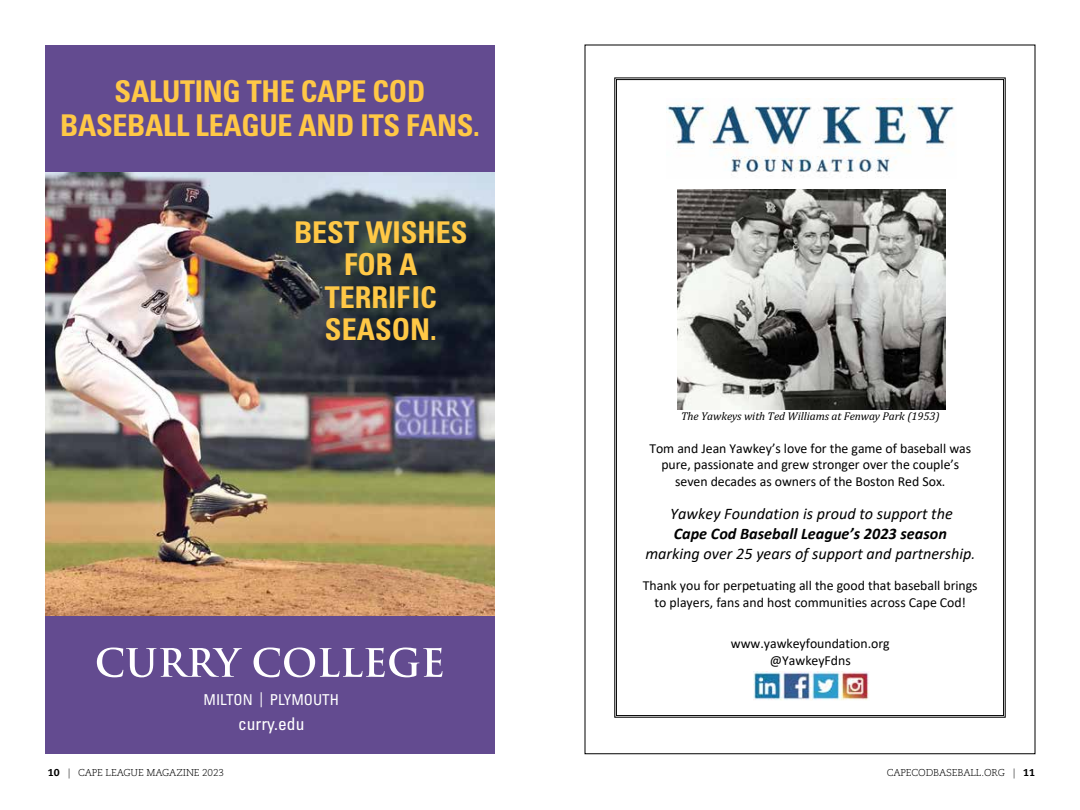
<style>
.page{position:relative;width:1080px;height:810px;background:#fff}
.page>*{position:absolute;margin:0;border:0;box-sizing:border-box;transform-origin:0 0}
.t1{font:700 condensed 30px/32.5px "Univers LT Pro";letter-spacing:-.01em;color:#ffc846;text-align:center}
.t2{font:condensed 17.5px "Univers LT Pro";color:#fff}
.t3{font:italic 16.25px/19.8px "Calibri";color:#000;text-align:center}
.t4{font:condensed 15px "Univers LT Pro";color:#fff}
.t5{font:13.75px/16.8px "Calibri";color:#000;text-align:center}
.t6{font:italic 11.38px "Cambria";letter-spacing:-.005em;color:#000}
.t7{font:300 10px "Caecilia LT Std";letter-spacing:-.01em;color:#000}
.s1{font-weight:700}
.s2{font-size:15px}
.s3{font-weight:800}
</style>
<div class="page">
<img style="left:45px;top:171px;width:450px;height:446px">
<div style="left:45px;top:617px;width:450px;height:137px;background:#634b90"></div>
<div style="left:45px;top:45px;width:450px;height:126px;background:#634b90"></div>
<svg style="left:97px;top:648px;width:145px;height:29px"></svg>
<svg style="left:254px;top:648px;width:188px;height:29px"></svg>
<svg style="left:614px;top:77px;width:392px;height:641px"></svg>
<hr style="left:674px;top:440px;width:3px;height:16px;background:#fff">
<img style="left:666px;top:99px;width:290px;height:79px">
<img style="left:677px;top:190px;width:269px;height:219px">
<img style="left:754px;top:672px;width:115px;height:29px">
<h1 class="t1" style="left:60px;top:74px;width:421px;line-height:33.8px">SALUTING THE CAPE COD<br>BASEBALL LEAGUE AND ITS FANS.</h1>
<h1 class="t1" style="left:294px;top:215px;width:175px">BEST WISHES<br>FOR A<br>TERRIFIC<br>SEASON.</h1>
<p class="t4" style="left:204px;top:691px;width:137px">MILTON | PLYMOUTH</p>
<p class="t2" style="left:238px;top:713px;width:68px">curry.edu</p>
<p class="t6" style="left:681px;top:409px;width:260px">The Yawkeys with Ted Williams at Fenway Park (1953)</p>
<p class="t5" style="left:649px;top:439px;width:323px">Tom and Jean Yawkey’s love for the game of baseball was pure, passionate and grew stronger over the couple’s seven decades as owners of the Boston Red Sox.</p>
<p class="t3" style="left:670px;top:503px;width:284px">Yawkey Foundation is proud to support the</p>
<p class="t3" style="left:645px;top:523px;width:332px"><span class="s1">Cape Cod Baseball League’s 2023 season </span>marking over 25 years of support and partnership<span class="s2">.</span></p>
<p class="t5" style="left:643px;top:577px;width:336px">Thank you for perpetuating all the good that baseball brings to players, fans and host communities across Cape Cod!</p>
<p class="t5" style="left:731px;top:635px;width:160px">www.yawkeyfoundation.org @YawkeyFdns</p>
<p class="t7" style="left:48px;top:767px;width:178px"><span class="s3">10</span> | CAPE LEAGUE MAGAZINE 2023</p>
<p class="t7" style="left:887px;top:767px;width:150px">CAPECODBASEBALL.ORG | <span class="s3">11</span></p>
</div>
